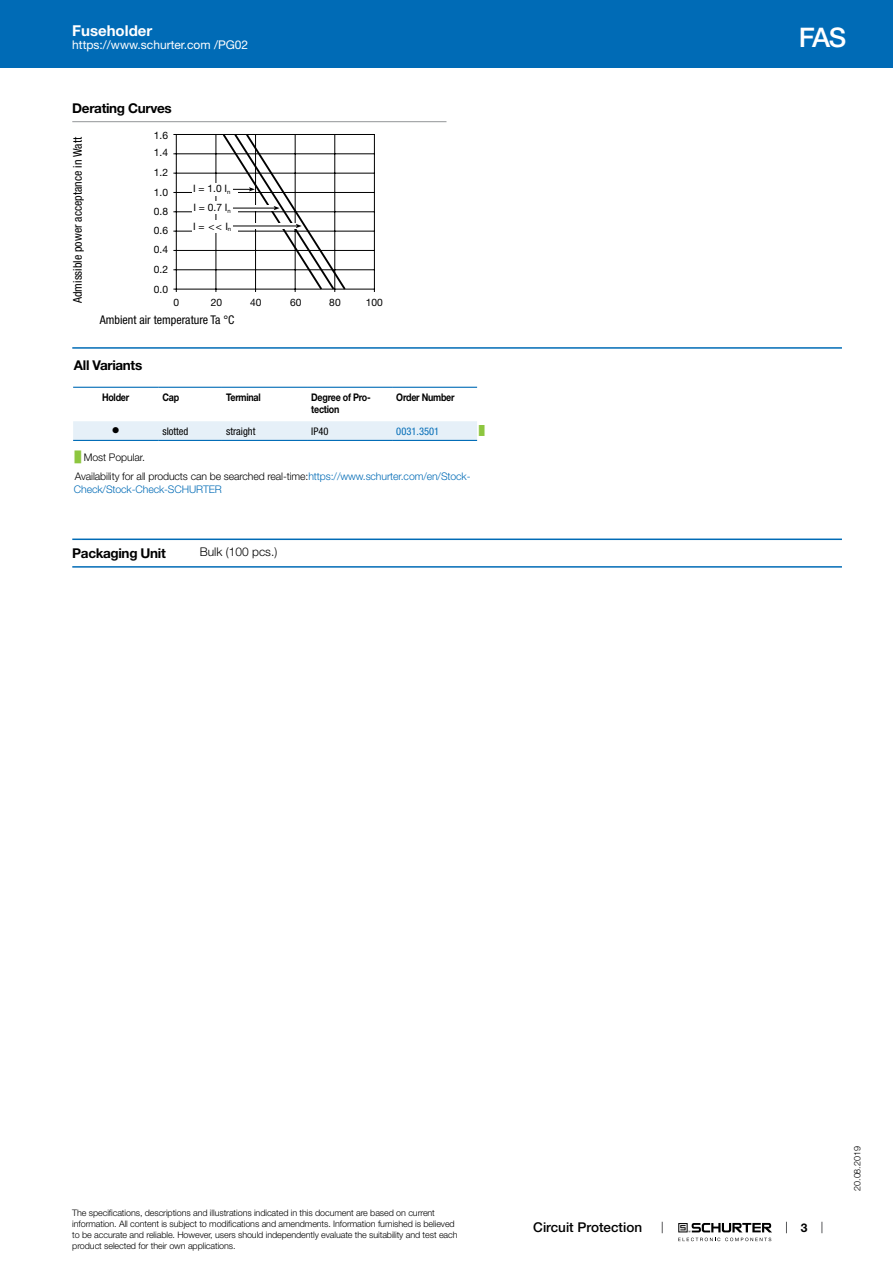
<style>
.page{position:relative;width:893px;height:1263px;background:#fff}
.page>*{position:absolute;margin:0;border:0;box-sizing:border-box;transform-origin:0 0}
.t1{font:500 27px "Helvetica Neue LT";color:#fff}
.t2{font:700 15px "Helvetica Neue LT";color:#fff}
.t3{font:700 13.5px "Helvetica Neue LT";letter-spacing:-.025em;color:#000}
.t4{font:500 13.5px "Helvetica Neue LT";color:#000}
.t5{font:condensed 12px "Helvetica Neue LT";color:#000}
.t6{font:12px "Helvetica Neue LT";color:#fff}
.t7{font:300 12px "Helvetica Neue LT";color:#000}
.t8{font:700 12px "Helvetica Neue LT";color:#000}
.t9{font:300 10.5px/18.5px "Helvetica Neue LT";letter-spacing:-.01em;color:#000}
.t10{font:700 10.5px/12.6px "Helvetica Neue LT";letter-spacing:-.025em;color:#000;scale:.85 1}
.t11{font:300 10.5px "Helvetica Neue LT";letter-spacing:-.01em;color:#006bb6}
.t12{font:condensed 10.5px "Helvetica Neue LT";color:#000}
.t13{font:condensed 10.5px "Helvetica Neue LT";color:#006bb6}
.t14{font:10.5px "Wingdings";color:#000}
.t15{font:10.2px/19.6px "Helvetica Neue LT";color:#000}
.t16{font:300 9px/10.8px "Helvetica Neue LT";letter-spacing:-.01em;color:#000}
.t17{font:9px "Arial Unicode MS";color:#8dc63f}
.s1{font-family:"Arial Unicode MS";font-weight:400;color:#8dc63f}
.s2{color:#006bb6}
</style>
<div class="page">
<svg style="left:678px;top:1223px;width:94px;height:18px"></svg>
<div style="left:0;top:0;width:893px;height:68px;background:#006bb6"></div>
<hr style="left:72px;top:121px;width:374px;height:1px;background:#939598">
<hr style="left:173px;top:134px;width:201px;height:1px;background:#000">
<hr style="left:173px;top:154px;width:201px;height:1px;background:#000">
<hr style="left:173px;top:173px;width:201px;height:1px;background:#000">
<hr style="left:173px;top:192px;width:201px;height:1px;background:#000">
<hr style="left:173px;top:212px;width:201px;height:1px;background:#000">
<hr style="left:173px;top:231px;width:201px;height:1px;background:#000">
<hr style="left:173px;top:250px;width:201px;height:1px;background:#000">
<hr style="left:173px;top:269px;width:201px;height:1px;background:#000">
<hr style="left:173px;top:289px;width:201px;height:1px;background:#000">
<hr style="left:176px;top:134px;width:1px;height:158px;background:#000">
<hr style="left:216px;top:134px;width:1px;height:158px;background:#000">
<hr style="left:374px;top:134px;width:1px;height:158px;background:#000">
<div style="left:192px;top:220px;width:46px;height:13px;background:#fff"></div>
<div style="left:192px;top:201px;width:46px;height:13px;background:#fff"></div>
<div style="left:192px;top:183px;width:46px;height:13px;background:#fff"></div>
<svg style="left:221px;top:135px;width:126px;height:157px"></svg>
<hr style="left:72px;top:347px;width:770px;height:2px;background:#006bb6">
<div style="left:73px;top:421px;width:404px;height:19px;background:#e6f0f8"></div>
<hr style="left:73px;top:387px;width:85px;height:1px;background:#006bb6">
<hr style="left:158px;top:387px;width:64px;height:1px;background:#006bb6">
<hr style="left:222px;top:387px;width:85px;height:1px;background:#006bb6">
<hr style="left:307px;top:387px;width:85px;height:1px;background:#006bb6">
<hr style="left:392px;top:387px;width:85px;height:1px;background:#006bb6">
<hr style="left:73px;top:440px;width:85px;height:1px;background:#006bb6">
<hr style="left:158px;top:440px;width:64px;height:1px;background:#006bb6">
<hr style="left:222px;top:440px;width:85px;height:1px;background:#006bb6">
<hr style="left:307px;top:440px;width:85px;height:1px;background:#006bb6">
<hr style="left:392px;top:440px;width:85px;height:1px;background:#006bb6">
<hr style="left:72px;top:538px;width:770px;height:2px;background:#006bb6">
<hr style="left:72px;top:566px;width:770px;height:2px;background:#006bb6">
<h2 class="t2" style="left:72px;top:21px;width:81px">Fuseholder</h2>
<h3 class="t6" style="left:72px;top:38px;width:178px">https://www.schurter.com /PG02</h3>
<h3 class="t3" style="left:72px;top:99px;width:101px">Derating Curves</h3>
<h3 class="t5" style="left:71px;top:303px;width:167px;rotate:-90deg">Admissible power acceptance in Watt</h3>
<p class="t15" style="left:154px;top:125px;width:16px">1.6</p>
<p class="t15" style="left:154px;top:143px;width:16px">1.4</p>
<p class="t15" style="left:154px;top:162px;width:16px">1.2<br>1.0</p>
<p class="t15" style="left:193px;top:178px;width:39px">I = 1.0 I<sub>n</sub></p>
<p class="t15" style="left:193px;top:197px;width:39px">I = 0.7 I<sub>n</sub></p>
<p class="t15" style="left:154px;top:202px;width:16px">0.8</p>
<p class="t15" style="left:193px;top:216px;width:40px">I = &lt;&lt; I<sub>n</sub></p>
<p class="t15" style="left:154px;top:221px;width:16px;line-height:18.8px">0.6<br>0.4</p>
<p class="t15" style="left:154px;top:260px;width:16px">0.2<br>0.0</p>
<p class="t15" style="left:173px;top:292px;width:7px">0</p>
<p class="t15" style="left:211px;top:292px;width:13px">20</p>
<p class="t15" style="left:250px;top:292px;width:13px">40</p>
<p class="t15" style="left:290px;top:292px;width:13px">60</p>
<p class="t15" style="left:329px;top:292px;width:13px">80</p>
<p class="t15" style="left:366px;top:292px;width:19px">100</p>
<h3 class="t5" style="left:100px;top:313px;width:136px">Ambient air temperature Ta °C</h3>
<h3 class="t3" style="left:74px;top:357px;width:70px">All Variants</h3>
<p class="t10" style="left:102px;top:390px;width:34px">Holder</p>
<p class="t10" style="left:162px;top:390px;width:21px">Cap</p>
<p class="t10" style="left:226px;top:390px;width:42px">Terminal</p>
<p class="t10" style="left:311px;top:390px;width:72px">Degree of Pro&shy;tection</p>
<p class="t10" style="left:396px;top:390px;width:70px">Order Number</p>
<p class="t14" style="left:112px;top:425px;width:9px">●</p>
<p class="t12" style="left:162px;top:425px;width:28px">slotted</p>
<p class="t12" style="left:226px;top:425px;width:31px">straight</p>
<p class="t12" style="left:311px;top:425px;width:19px">IP40</p>
<p class="t13" style="left:396px;top:425px;width:44px">0031.3501</p>
<p class="t17" style="left:479px;top:424px;width:7px">█</p>
<p class="t9" style="left:75px;top:448px;width:397px"><span class="s1">█</span> Most Popular.<br>Availability for all products can be searched real-time:<span class="s2">https://www.schurter.com/en/Stock-</span></p>
<p class="t11" style="left:74px;top:482px;width:149px">Check/Stock-Check-SCHURTER</p>
<h3 class="t3" style="left:72px;top:544px;width:95px">Packaging Unit</h3>
<h3 class="t7" style="left:200px;top:545px;width:79px">Bulk (100 pcs.)</h3>
<h1 class="t1" style="left:799px;top:21px;width:49px">FAS</h1>
<p class="t16" style="left:72px;top:1207px;width:387px">The specifications, descriptions and illustrations indicated in this document are based on current information. All content is subject to modifications and amendments. Information furnished is believed to be accurate and reliable. However, users should independently evaluate the suitability and test each product selected for their own applications.</p>
<h3 class="t4" style="left:533px;top:1219px;width:110px">Circuit Protection</h3>
<h3 class="t8" style="left:801px;top:1220px;width:8px">3</h3>
<p class="t16" style="left:852px;top:1191px;width:46px;rotate:-90deg">20.08.2019</p>
</div>
